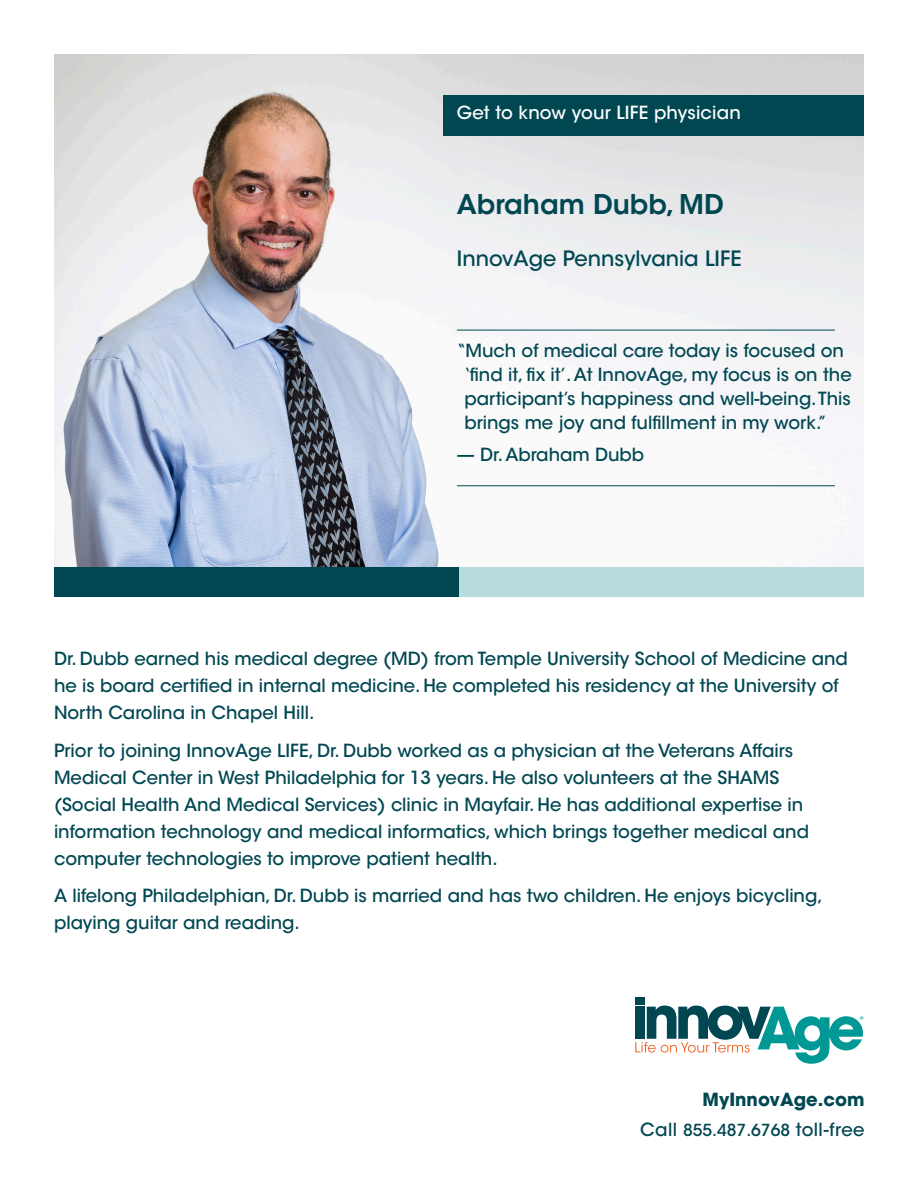
<style>
.page{position:relative;width:918px;height:1188px;background:#fff}
.page>*{position:absolute;margin:0;border:0;box-sizing:border-box;transform-origin:0 0}
.text__secondary{font:600 27px "ITC Avant Garde Std";color:#004752}
.text__secondary-2{font:500 21px "ITC Avant Garde Std";color:#004752}
._02_Head{font:500 18px/27px "ITC Avant Garde Std";color:#004752}
.text__secondary-3{font:500 18px "ITC Avant Garde Std";letter-spacing:.01em;color:#fff}
._02_Head-2{font:500 18px "ITC Avant Garde Std";letter-spacing:.02em;color:#004752}
._02_Head-3{font:700 18px "Avant Garde";color:#004752}
.t1{font:9.75px "Myriad Pro";color:#009894}
.s1{font-size:16.5px}
</style>
<div class="page">
<img style="left:54px;top:54px;width:810px;height:514px">
<div style="left:444px;top:95px;width:420px;height:41px;background:#004752"></div>
<hr style="left:457px;top:330px;width:378px;height:1px;background:#004752">
<hr style="left:457px;top:485px;width:378px;height:1px;background:#004752">
<div style="left:635px;top:998px;width:10px;height:7px;background:#004752"></div>
<svg style="left:635px;top:1006px;width:228px;height:58px"></svg>
<div style="left:54px;top:568px;width:405px;height:29px;background:#004752"></div>
<div style="left:459px;top:568px;width:405px;height:29px;background:#b7dcdd"></div>
<p class="text__secondary-3" style="left:457px;top:102px;width:286px">Get to know your LIFE physician</p>
<p class="text__secondary" style="left:457px;top:187px;width:268px">Abraham Dubb, MD</p>
<p class="text__secondary-2" style="left:457px;top:245px;width:286px">InnovAge Pennsylvania LIFE</p>
<p class="_02_Head" style="left:464px;top:339px;width:389px;line-height:24px;text-indent:-8px">“Much of medical care today is focused on ‘find it, fix it’. At InnovAge, my focus is on the participant’s happiness and well-being. This brings me joy and fulfillment in my work.”</p>
<p class="_02_Head" style="left:457px;top:441px;width:189px">— Dr. Abraham Dubb</p>
<p class="_02_Head" style="left:54px;top:645px;width:796px">Dr. Dubb earned his medical degree (MD) from Temple University School of Medicine and he is board certified in internal medicine. He completed his residency at the University of<br>North Carolina in Chapel Hill.</p>
<p class="_02_Head" style="left:54px;top:737px;width:757px">Prior to joining InnovAge LIFE, Dr. Dubb worked as a physician at the Veterans Affairs Medical Center in West Philadelphia for 13 years. He also volunteers at the SHAMS (Social Health And Medical Services) clinic in Mayfair. He has additional expertise in information technology and medical informatics, which brings together medical and computer technologies to improve patient health.</p>
<p class="_02_Head" style="left:54px;top:882px;width:770px">A lifelong Philadelphian, Dr. Dubb is married and has two children. He enjoys bicycling, playing guitar and reading.</p>
<p class="t1" style="left:860px;top:1014px;width:6px">®</p>
<p class="_02_Head-3" style="left:703px;top:1088px;width:164px">MyInnovAge.com</p>
<p class="_02_Head-2" style="left:640px;top:1118px;width:226px">Call <span class="s1">855.487.6768</span> toll-free</p>
</div>
